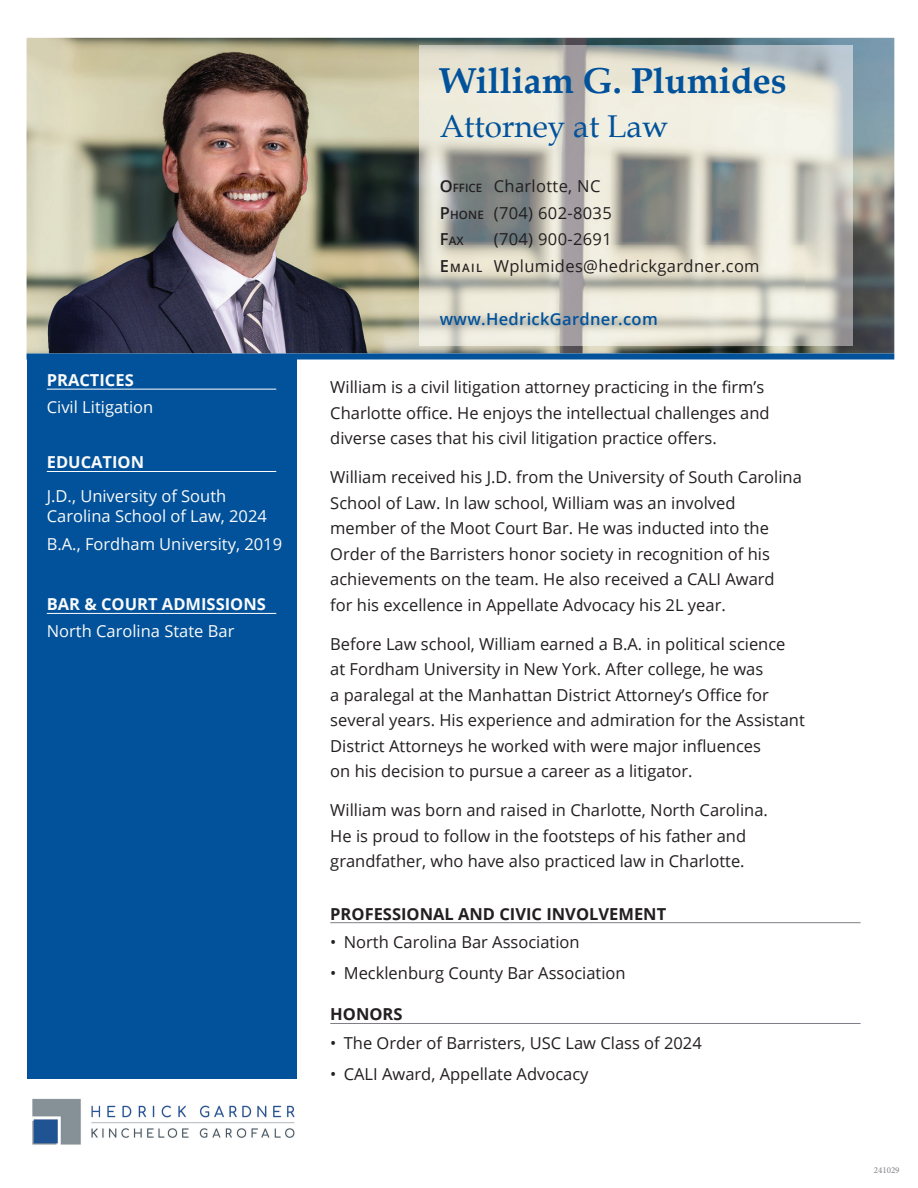
<style>
.page{position:relative;width:918px;height:1188px;background:#fff}
.page>*{position:absolute;margin:0;border:0;box-sizing:border-box;transform-origin:0 0}
.t1{font:700 36px "Book Antiqua";color:#01529a}
.t2{font:31.5px "Book Antiqua";color:#01529a}
.t3{font:16.5px/25.5px "Open Sans";color:#231f20}
.t4{font:16.5px/19.8px "Open Sans";color:#fafafa}
.t5{font:16.5px/26.5px "Open Sans";letter-spacing:.02em;color:#231f20}
.t6{font:700 16.5px "Open Sans";color:#231f20}
.t7{font:700 16.5px "Open Sans";color:#fafafa}
.t8{font:600 16.5px "Open Sans";letter-spacing:.02em;color:#01529a}
.t9{font:600 11.55px "Open Sans";color:#231f20}
.t10{font:9px "Minion Pro";color:#807f87}
.s1{font-weight:600}
.s2{font-weight:600;font-size:11.55px}
.s3{font-size:16.5px}
</style>
<div class="page">
<img style="left:33px;top:1098px;width:262px;height:47px">
<img style="left:27px;top:38px;width:867px;height:315px">
<hr style="left:330px;top:922px;width:531px;height:1px;background:#807f87">
<hr style="left:330px;top:1023px;width:531px;height:1px;background:#807f87">
<div style="left:27px;top:356px;width:270px;height:723px;background:#01529a"></div>
<hr style="left:47px;top:389px;width:229px;height:1px;background:#fff">
<hr style="left:47px;top:471px;width:229px;height:1px;background:#fff">
<hr style="left:47px;top:613px;width:229px;height:1px;background:#fff">
<div style="left:27px;top:353px;width:867px;height:6px;background:#01529a"></div>
<img style="left:420px;top:46px;width:433px;height:300px">
<p class="t7" style="left:47px;top:368px;width:89px">PRACTICES</p>
<p class="t4" style="left:47px;top:396px;width:108px">Civil Litigation</p>
<p class="t7" style="left:47px;top:451px;width:99px">EDUCATION</p>
<p class="t4" style="left:47px;top:485px;width:222px">J.D., University of South<br>Carolina School of Law, 2024</p>
<p class="t4" style="left:47px;top:534px;width:237px">B.A., Fordham University, 2019</p>
<p class="t7" style="left:47px;top:593px;width:221px">BAR &amp; COURT ADMISSIONS</p>
<p class="t4" style="left:47px;top:621px;width:189px">North Carolina State Bar</p>
<h1 class="t1" style="left:440px;top:56px;width:348px">William G. Plumides</h1>
<h2 class="t2" style="left:440px;top:105px;width:230px">Attorney at Law</h2>
<p class="t5" style="left:440px;top:172px;width:174px"><span class="s1">O</span><span class="s2">FFICE</span> Charlotte, NC<br><span class="s1">P</span><span class="s2">HONE</span> (704) 602-8035</p>
<p class="t9" style="left:440px;top:233px;width:25px"><span class="s3">F</span>AX</p>
<p class="t5" style="left:440px;top:225px;width:321px;text-indent:54px">(704) 900-2691<br><span class="s1">E</span><span class="s2">MAIL</span> Wplumides@hedrickgardner.com</p>
<p class="t8" style="left:440px;top:308px;width:219px">www.HedrickGardner.com</p>
<p class="t3" style="left:330px;top:374px;width:441px">William is a civil litigation attorney practicing in the firm’s<br>Charlotte office. He enjoys the intellectual challenges and diverse cases that his civil litigation practice offers.</p>
<p class="t3" style="left:330px;top:464px;width:473px">William received his J.D. from the University of South Carolina School of Law. In law school, William was an involved member of the Moot Court Bar. He was inducted into the Order of the Barristers honor society in recognition of his achievements on the team. He also received a CALI Award<br>for his excellence in Appellate Advocacy his 2L year.</p>
<p class="t3" style="left:330px;top:630px;width:476px">Before Law school, William earned a B.A. in political science<br>at Fordham University in New York. After college, he was<br>a paralegal at the Manhattan District Attorney’s Office for several years. His experience and admiration for the Assistant District Attorneys he worked with were major influences<br>on his decision to pursue a career as a litigator.</p>
<p class="t3" style="left:330px;top:797px;width:439px">William was born and raised in Charlotte, North Carolina.<br>He is proud to follow in the footsteps of his father and grandfather, who have also practiced law in Charlotte.</p>
<p class="t6" style="left:330px;top:902px;width:337px">PROFESSIONAL AND CIVIC INVOLVEMENT</p>
<p class="t3" style="left:330px;top:929px;width:251px">• North Carolina Bar Association</p>
<p class="t3" style="left:330px;top:960px;width:297px">• Mecklenburg County Bar Association</p>
<p class="t6" style="left:330px;top:1003px;width:74px">HONORS</p>
<p class="t3" style="left:330px;top:1030px;width:373px">• The Order of Barristers, USC Law Class of 2024</p>
<p class="t3" style="left:330px;top:1061px;width:260px">• CALI Award, Appellate Advocacy</p>
<p class="t10" style="left:874px;top:1164px;width:27px">241029</p>
</div>
